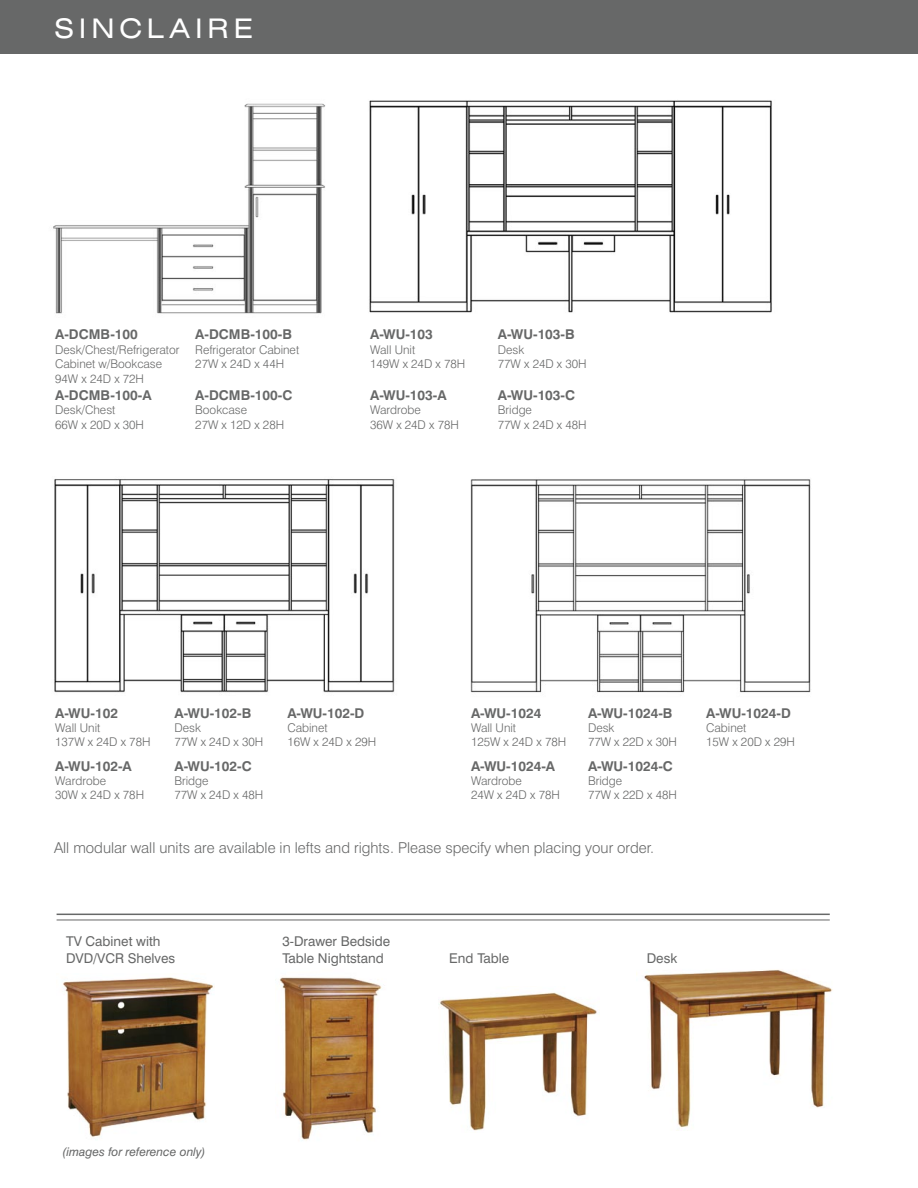
<style>
.page{position:relative;width:918px;height:1188px;background:#fff}
.page>*{position:absolute;margin:0;border:0;box-sizing:border-box;transform-origin:0 0}
.t1{font:expanded 27px "Swiss 721 BT";letter-spacing:.18em;color:#fff}
.t2{font:300 15px "Swiss 721 BT";color:#676868}
.t3{font:700 13.5px "Swiss 721 BT";color:#676868}
.t4{font:13.5px/16.2px "Swiss 721 BT";color:#676868}
.t5{font:300 12px/14.4px "Swiss 721 BT";color:#676868}
.t6{font:italic 12px "Swiss 721 BT";color:#676868}
</style>
<div class="page">
<img style="left:644px;top:969px;width:189px;height:159px">
<img style="left:63px;top:977px;width:151px;height:160px">
<img style="left:279px;top:976px;width:103px;height:165px">
<img style="left:439px;top:992px;width:158px;height:139px">
<div style="left:0;top:0;width:918px;height:54px;background:#676868"></div>
<hr style="left:57px;top:914px;width:773px;height:1px;background:#676868">
<hr style="left:57px;top:920px;width:773px;height:1px;background:#676868">
<img style="left:53px;top:103px;width:273px;height:211px">
<img style="left:470px;top:479px;width:341px;height:214px">
<img style="left:369px;top:100px;width:403px;height:213px">
<img style="left:54px;top:479px;width:341px;height:214px">
<p class="t1" style="left:54px;top:12px;width:200px">SINCLAIRE</p>
<p class="t3" style="left:55px;top:326px;width:84px">A-DCMB-100</p>
<p class="t5" style="left:55px;top:342px;width:126px">Desk/Chest/Refrigerator<br>Cabinet w/Bookcase</p>
<p class="t5" style="left:55px;top:371px;width:90px">94W x 24D x 72H</p>
<p class="t3" style="left:55px;top:387px;width:98px">A-DCMB-100-A</p>
<p class="t5" style="left:55px;top:403px;width:62px">Desk/Chest</p>
<p class="t5" style="left:55px;top:417px;width:90px">66W x 20D x 30H</p>
<p class="t3" style="left:195px;top:326px;width:98px">A-DCMB-100-B</p>
<p class="t5" style="left:195px;top:342px;width:105px">Refrigerator Cabinet</p>
<p class="t5" style="left:195px;top:357px;width:90px">27W x 24D x 44H</p>
<p class="t3" style="left:195px;top:387px;width:99px">A-DCMB-100-C</p>
<p class="t5" style="left:195px;top:403px;width:53px">Bookcase</p>
<p class="t5" style="left:195px;top:417px;width:90px">27W x 12D x 28H</p>
<p class="t3" style="left:370px;top:326px;width:64px">A-WU-103</p>
<p class="t5" style="left:370px;top:342px;width:47px">Wall Unit</p>
<p class="t5" style="left:370px;top:357px;width:97px">149W x 24D x 78H</p>
<p class="t3" style="left:370px;top:387px;width:78px">A-WU-103-A</p>
<p class="t5" style="left:370px;top:403px;width:52px">Wardrobe</p>
<p class="t5" style="left:370px;top:417px;width:90px">36W x 24D x 78H</p>
<p class="t3" style="left:498px;top:326px;width:78px">A-WU-103-B</p>
<p class="t5" style="left:498px;top:342px;width:28px">Desk</p>
<p class="t5" style="left:498px;top:357px;width:90px">77W x 24D x 30H</p>
<p class="t3" style="left:498px;top:387px;width:79px">A-WU-103-C</p>
<p class="t5" style="left:498px;top:403px;width:36px">Bridge</p>
<p class="t5" style="left:498px;top:417px;width:90px">77W x 24D x 48H</p>
<p class="t3" style="left:55px;top:705px;width:64px">A-WU-102</p>
<p class="t5" style="left:55px;top:720px;width:47px">Wall Unit</p>
<p class="t5" style="left:55px;top:735px;width:97px">137W x 24D x 78H</p>
<p class="t3" style="left:55px;top:757px;width:78px">A-WU-102-A</p>
<p class="t5" style="left:55px;top:773px;width:52px">Wardrobe</p>
<p class="t5" style="left:55px;top:788px;width:90px">30W x 24D x 78H</p>
<p class="t3" style="left:174px;top:705px;width:78px">A-WU-102-B</p>
<p class="t5" style="left:174px;top:720px;width:28px">Desk</p>
<p class="t5" style="left:174px;top:735px;width:90px">77W x 24D x 30H</p>
<p class="t3" style="left:174px;top:757px;width:79px">A-WU-102-C</p>
<p class="t5" style="left:174px;top:773px;width:36px">Bridge</p>
<p class="t5" style="left:174px;top:788px;width:90px">77W x 24D x 48H</p>
<p class="t3" style="left:287px;top:705px;width:79px">A-WU-102-D</p>
<p class="t5" style="left:287px;top:720px;width:42px">Cabinet</p>
<p class="t5" style="left:287px;top:735px;width:90px">16W x 24D x 29H</p>
<p class="t3" style="left:471px;top:705px;width:72px">A-WU-1024</p>
<p class="t5" style="left:471px;top:720px;width:47px">Wall Unit</p>
<p class="t5" style="left:471px;top:735px;width:97px">125W x 24D x 78H</p>
<p class="t3" style="left:471px;top:757px;width:86px">A-WU-1024-A</p>
<p class="t5" style="left:471px;top:773px;width:52px">Wardrobe</p>
<p class="t5" style="left:471px;top:788px;width:90px">24W x 24D x 78H</p>
<p class="t3" style="left:588px;top:705px;width:86px">A-WU-1024-B</p>
<p class="t5" style="left:588px;top:720px;width:28px">Desk</p>
<p class="t5" style="left:588px;top:735px;width:90px">77W x 22D x 30H</p>
<p class="t3" style="left:588px;top:757px;width:86px">A-WU-1024-C</p>
<p class="t5" style="left:588px;top:773px;width:36px">Bridge</p>
<p class="t5" style="left:588px;top:788px;width:90px">77W x 22D x 48H</p>
<p class="t2" style="left:54px;top:838px;width:602px">All modular wall units are available in lefts and rights. Please specify when placing your order.</p>
<p class="t3" style="left:706px;top:705px;width:86px">A-WU-1024-D</p>
<p class="t5" style="left:706px;top:720px;width:42px">Cabinet</p>
<p class="t5" style="left:706px;top:735px;width:90px">15W x 20D x 29H</p>
<p class="t4" style="left:66px;top:933px;width:96px">TV Cabinet with</p>
<p class="t4" style="left:66px;top:950px;width:111px">DVD/VCR Shelves</p>
<p class="t4" style="left:282px;top:933px;width:109px">3-Drawer Bedside<br>Table Nightstand</p>
<p class="t4" style="left:449px;top:950px;width:61px">End Table</p>
<p class="t4" style="left:647px;top:950px;width:32px">Desk</p>
<p class="t6" style="left:62px;top:1145px;width:145px">(images for reference only)</p>
</div>
